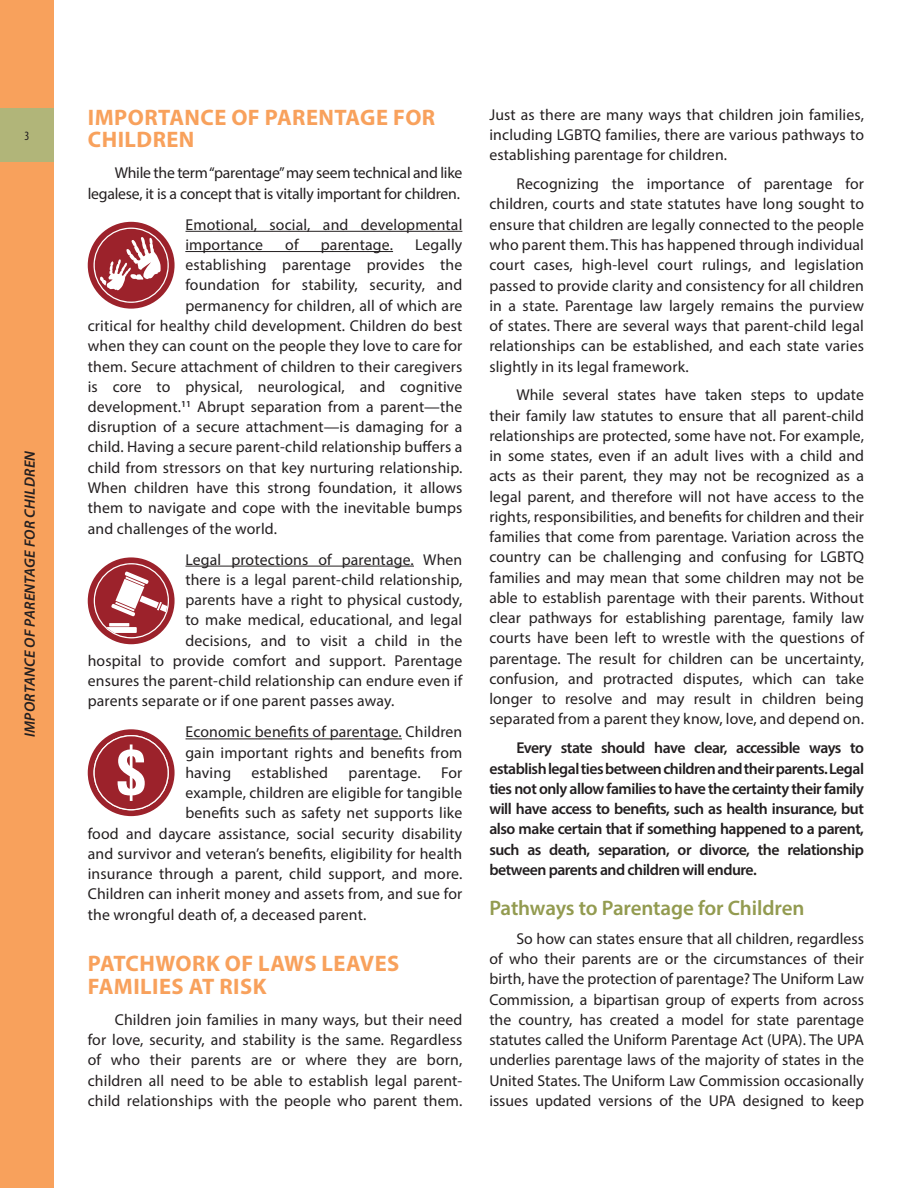
<style>
.page{position:relative;width:918px;height:1188px;background:#fff}
.page>*{position:absolute;margin:0;border:0;box-sizing:border-box;transform-origin:0 0}
.t1{font:700 22.5px/22.5px "Myriad Pro";letter-spacing:.02em;color:#f8a15c}
.t2{font:600 21px "Myriad Pro";letter-spacing:-.01em;color:#939b50}
.t3{font:15.75px/20.2px "Myriad Pro";letter-spacing:.01em;color:#231f20;text-align:justify}
.t4{font:600 15.75px/20.2px "Myriad Pro";letter-spacing:-.03em;color:#231f20;text-align:justify}
.t5{font:15.75px/20.2px "Myriad Pro";letter-spacing:-.015em;color:#231f20;text-align:right}
.t6{font:italic 600 15px "Myriad Pro";letter-spacing:.02em;color:#231f20}
.t7{font:condensed 12.75px "Myriad Pro";color:#231f20}
</style>
<div class="page">
<div style="left:0;top:0;width:54px;height:1188px;background:#f8a15c"></div>
<div style="left:0;top:108px;width:54px;height:54px;background:#b1b579"></div>
<hr style="left:186px;top:231px;width:276px;height:1px;background:#231f20">
<hr style="left:185px;top:251px;width:208px;height:1px;background:#231f20">
<hr style="left:186px;top:566px;width:228px;height:1px;background:#231f20">
<hr style="left:186px;top:739px;width:216px;height:1px;background:#231f20">
<svg style="left:88px;top:222px;width:87px;height:87px"></svg>
<svg style="left:94px;top:228px;width:75px;height:75px"></svg>
<div style="left:95px;top:229px;width:73px;height:73px;background:#9c222b;border-radius:50%"></div>
<svg style="left:100px;top:236px;width:61px;height:54px"></svg>
<svg style="left:88px;top:557px;width:87px;height:87px"></svg>
<svg style="left:94px;top:563px;width:75px;height:75px"></svg>
<div style="left:95px;top:564px;width:73px;height:73px;background:#9c222b;border-radius:50%"></div>
<svg style="left:102px;top:627px;width:35px;height:6px"></svg>
<hr style="left:109px;top:623px;width:20px;height:3px;background:#fff">
<svg style="left:111px;top:571px;width:57px;height:57px"></svg>
<svg style="left:88px;top:729px;width:87px;height:87px;background:#a4363e"></svg>
<svg style="left:94px;top:735px;width:75px;height:75px"></svg>
<div style="left:95px;top:736px;width:73px;height:73px;background:#9c222b;border-radius:50%"></div>
<svg style="left:118px;top:744px;width:27px;height:57px"></svg>
<p class="t7" style="left:25px;top:128px;width:6px">3</p>
<p class="t6" style="left:20px;top:737px;width:288px;rotate:-90deg">IMPORTANCE OF PARENTAGE FOR CHILDREN</p>
<h1 class="t1" style="left:88px;top:105px;width:349px">IMPORTANCE OF PARENTAGE FOR<br>CHILDREN</h1>
<p class="t5" style="left:88px;top:163px;width:376px">While the term “parentage” may seem technical and like legalese, it is a concept that is vitally important for children.</p>
<p class="t3" style="left:185px;top:214px;width:279px">Emotional, social, and developmental importance</p>
<p class="t3" style="left:285px;top:234px;width:15px">of</p>
<p class="t3" style="left:321px;top:234px;width:74px">parentage.</p>
<p class="t3" style="left:415px;top:234px;width:49px">Legally</p>
<p class="t3" style="left:185px;top:255px;width:279px">establishing parentage provides the</p>
<p class="t3" style="left:185px;top:275px;width:279px">foundation for stability, security, and</p>
<p class="t3" style="left:185px;top:295px;width:279px">permanency for children, all of which are</p>
<p class="t3" style="left:88px;top:315px;width:376px">critical for healthy child development. Children do best</p>
<p class="t3" style="left:88px;top:336px;width:376px">when they can count on the people they love to care for</p>
<p class="t3" style="left:88px;top:356px;width:376px">them. Secure attachment of children to their caregivers</p>
<p class="t3" style="left:88px;top:376px;width:376px">is core to physical, neurological, and cognitive</p>
<p class="t3" style="left:88px;top:396px;width:376px">development.<sup>11</sup> Abrupt separation from a parent—the</p>
<p class="t3" style="left:88px;top:417px;width:376px">disruption of a secure attachment—is damaging for a</p>
<p class="t3" style="left:88px;top:437px;width:376px">child. Having a secure parent-child relationship buffers a</p>
<p class="t3" style="left:88px;top:457px;width:376px">child from stressors on that key nurturing relationship.</p>
<p class="t3" style="left:88px;top:477px;width:376px">When children have this strong foundation, it allows</p>
<p class="t3" style="left:88px;top:498px;width:376px">them to navigate and cope with the inevitable bumps</p>
<p class="t3" style="left:88px;top:518px;width:191px">and challenges of the world.</p>
<p class="t3" style="left:186px;top:549px;width:278px">Legal protections of parentage. When</p>
<p class="t3" style="left:185px;top:569px;width:278px">there is a legal parent-child relationship,</p>
<p class="t3" style="left:185px;top:589px;width:279px">parents have a right to physical custody,</p>
<p class="t3" style="left:185px;top:610px;width:278px">to make medical, educational, and legal</p>
<p class="t3" style="left:185px;top:630px;width:278px">decisions, and to visit a child in the</p>
<p class="t3" style="left:88px;top:650px;width:376px">hospital to provide comfort and support. Parentage</p>
<p class="t3" style="left:88px;top:670px;width:376px">ensures the parent-child relationship can endure even if</p>
<p class="t3" style="left:88px;top:691px;width:308px">parents separate or if one parent passes away.</p>
<p class="t3" style="left:185px;top:722px;width:279px">Economic benefits of parentage. Children gain important rights and benefits from having</p>
<p class="t3" style="left:252px;top:762px;width:78px">established</p>
<p class="t3" style="left:349px;top:762px;width:74px">parentage.</p>
<p class="t3" style="left:441px;top:762px;width:23px">For</p>
<p class="t3" style="left:185px;top:782px;width:279px">example, children are eligible for tangible</p>
<p class="t3" style="left:185px;top:803px;width:279px">benefits such as safety net supports like</p>
<p class="t3" style="left:88px;top:823px;width:376px">food and daycare assistance, social security disability</p>
<p class="t3" style="left:88px;top:843px;width:376px">and survivor and veteran’s benefits, eligibility for health</p>
<p class="t3" style="left:88px;top:863px;width:376px">insurance through a parent, child support, and more.</p>
<p class="t3" style="left:88px;top:884px;width:376px">Children can inherit money and assets from, and sue for</p>
<p class="t3" style="left:88px;top:904px;width:280px">the wrongful death of, a deceased parent.</p>
<h1 class="t1" style="left:88px;top:952px;width:313px">PATCHWORK OF LAWS LEAVES<br>FAMILIES AT RISK</h1>
<p class="t3" style="left:88px;top:1009px;width:376px;text-indent:27px">Children join families in many ways, but their need for love, security, and stability is the same. Regardless of who their parents are or where they are born, children all need to be able to establish legal parent&shy;child relationships with the people who parent them.</p>
<p class="t3" style="left:489px;top:104px;width:376px">Just as there are many ways that children join families, including LGBTQ families, there are various pathways to establishing parentage for children.</p>
<p class="t3" style="left:489px;top:174px;width:376px;text-indent:27px">Recognizing the importance of parentage for children, courts and state statutes have long sought to ensure that children are legally connected to the people who parent them. This has happened through individual court cases, high-level court rulings, and legislation passed to provide clarity and consistency for all children in a state. Parentage law largely remains the purview of states. There are several ways that parent-child legal relationships can be established, and each state varies slightly in its legal framework.</p>
<p class="t3" style="left:489px;top:385px;width:376px;text-indent:27px">While several states have taken steps to update their family law statutes to ensure that all parent-child relationships are protected, some have not. For example, in some states, even if an adult lives with a child and acts as their parent, they may not be recognized as a legal parent, and therefore will not have access to the rights, responsibilities, and benefits for children and their families that come from parentage. Variation across the country can be challenging and confusing for LGBTQ families and may mean that some children may not be able to establish parentage with their parents. Without clear pathways for establishing parentage, family law courts have been left to wrestle with the questions of parentage. The result for children can be uncertainty, confusion, and protracted disputes, which can take longer to resolve and may result in children being separated from a parent they know, love, and depend on.</p>
<p class="t4" style="left:489px;top:738px;width:376px;text-indent:27px">Every state should have clear, accessible ways to establish legal ties between children and their parents. Legal ties not only allow families to have the certainty their family will have access to benefits, such as health insurance, but also make certain that if something happened to a parent, such as death, separation, or divorce, the relationship between parents and children will endure.</p>
<h2 class="t2" style="left:489px;top:895px;width:317px">Pathways to Parentage for Children</h2>
<p class="t3" style="left:489px;top:928px;width:376px;text-indent:27px">So how can states ensure that all children, regardless of who their parents are or the circumstances of their birth, have the protection of parentage? The Uniform Law Commission, a bipartisan group of experts from across the country, has created a model for state parentage statutes called the Uniform Parentage Act (UPA). The UPA underlies parentage laws of the majority of states in the United States. The Uniform Law Commission occasionally issues updated versions of the UPA designed to keep</p>
</div>
